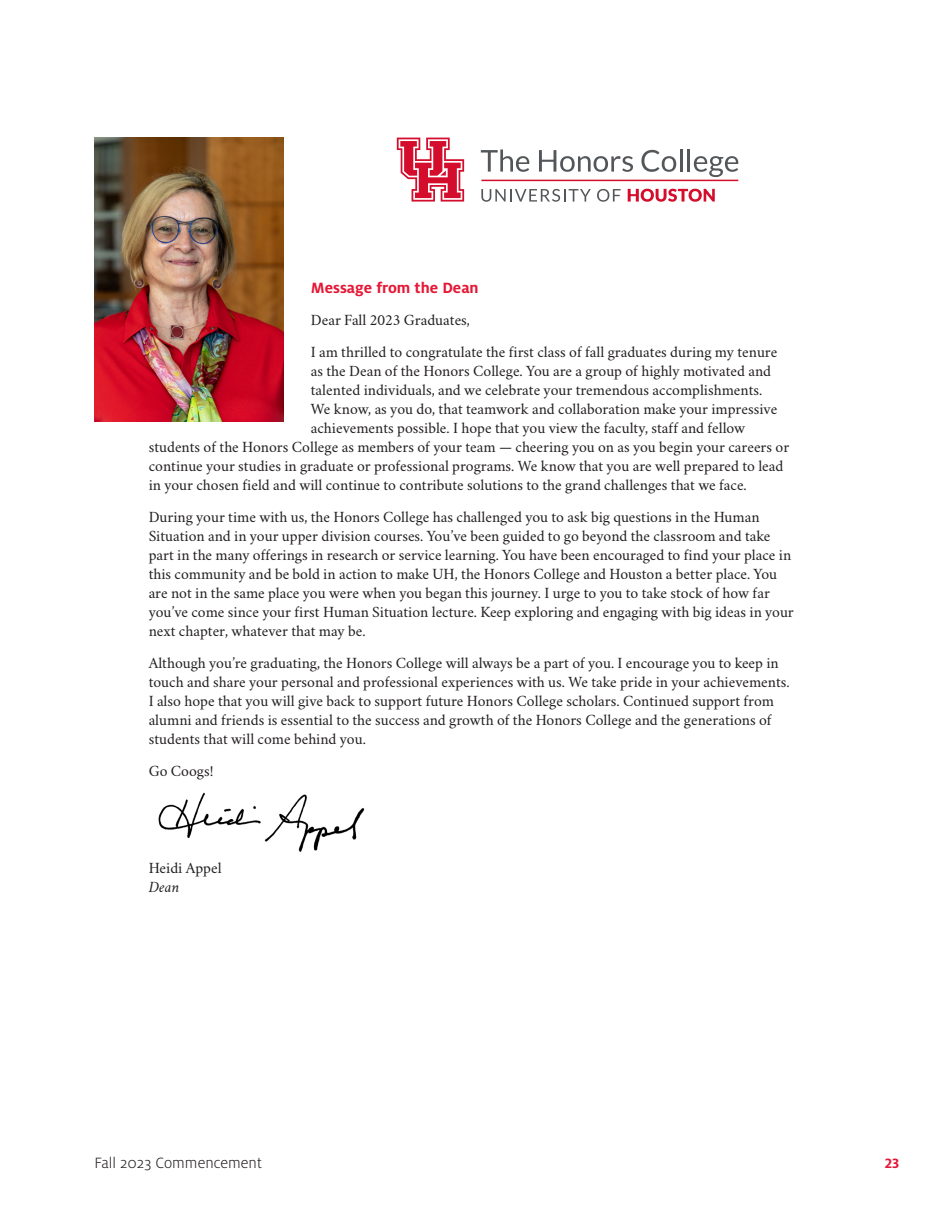
<style>
.page{position:relative;width:946px;height:1216px;background:#fff}
.page>*{position:absolute;margin:0;border:0;box-sizing:border-box;transform-origin:0 0}
.t1{font:300 16.5px "Milo OT";color:#231f20}
.t2{font:700 16.5px "Milo OT";color:#e51836}
.t3{font:15.75px/18.9px "Crimson";color:#231f20}
.t4{font:italic 15.75px "Crimson";color:#231f20}
.t5{font:700 15px "Milo OT";color:#e51836}
</style>
<div class="page">
<img style="left:158px;top:792px;width:207px;height:60px">
<img style="left:95px;top:137px;width:189px;height:284px">
<svg style="left:481px;top:189px;width:109px;height:13px"></svg>
<svg style="left:597px;top:189px;width:23px;height:13px"></svg>
<svg style="left:627px;top:189px;width:87px;height:13px"></svg>
<hr style="left:481px;top:180px;width:257px;height:1px;background:#d30d2b">
<svg style="left:480px;top:149px;width:49px;height:23px"></svg>
<svg style="left:539px;top:150px;width:93px;height:22px"></svg>
<svg style="left:641px;top:150px;width:35px;height:22px"></svg>
<hr style="left:679px;top:149px;width:3px;height:22px;background:#54575a">
<hr style="left:687px;top:149px;width:3px;height:22px;background:#54575a">
<svg style="left:693px;top:156px;width:45px;height:21px"></svg>
<svg style="left:396px;top:137px;width:68px;height:64px"></svg>
<p class="t2" style="left:311px;top:278px;width:169px">Message from the Dean</p>
<p class="t3" style="left:311px;top:301px;width:468px;line-height:32.4px">Dear Fall 2023 Graduates,<br>I am thrilled to congratulate the first class of fall graduates during my tenure</p>
<p class="t3" style="left:311px;top:360px;width:461px">as the Dean of the Honors College. You are a group of highly motivated and</p>
<p class="t3" style="left:311px;top:378px;width:453px">talented individuals, and we celebrate your tremendous accomplishments.</p>
<p class="t3" style="left:311px;top:397px;width:468px">We know, as you do, that teamwork and collaboration make your impressive</p>
<p class="t3" style="left:311px;top:416px;width:436px">achievements possible. I hope that you view the faculty, staff and fellow</p>
<p class="t3" style="left:149px;top:435px;width:642px">students of the Honors College as members of your team — cheering you on as you begin your careers or</p>
<p class="t3" style="left:149px;top:454px;width:636px">continue your studies in graduate or professional programs. We know that you are well prepared to lead</p>
<p class="t3" style="left:149px;top:473px;width:599px">in your chosen field and will continue to contribute solutions to the grand challenges that we face.</p>
<p class="t3" style="left:149px;top:505px;width:646px">During your time with us, the Honors College has challenged you to ask big questions in the Human Situation and in your upper division courses. You’ve been guided to go beyond the classroom and take part in the many offerings in research or service learning. You have been encouraged to find your place in this community and be bold in action to make UH, the Honors College and Houston a better place. You are not in the same place you were when you began this journey. I urge to you to take stock of how far you’ve come since your first Human Situation lecture. Keep exploring and engaging with big ideas in your next chapter, whatever that may be.</p>
<p class="t3" style="left:149px;top:651px;width:642px">Although you’re graduating, the Honors College will always be a part of you. I encourage you to keep in touch and share your personal and professional experiences with us. We take pride in your achievements.<br>I also hope that you will give back to support future Honors College scholars. Continued support from alumni and friends is essential to the success and growth of the Honors College and the generations of students that will come behind you.</p>
<p class="t3" style="left:149px;top:759px;width:66px">Go Coogs!</p>
<p class="t3" style="left:149px;top:856px;width:74px">Heidi Appel</p>
<p class="t4" style="left:149px;top:877px;width:32px">Dean</p>
<p class="t1" style="left:95px;top:1154px;width:168px">Fall 2023 Commencement</p>
<p class="t5" style="left:884px;top:1154px;width:16px">23</p>
</div>
